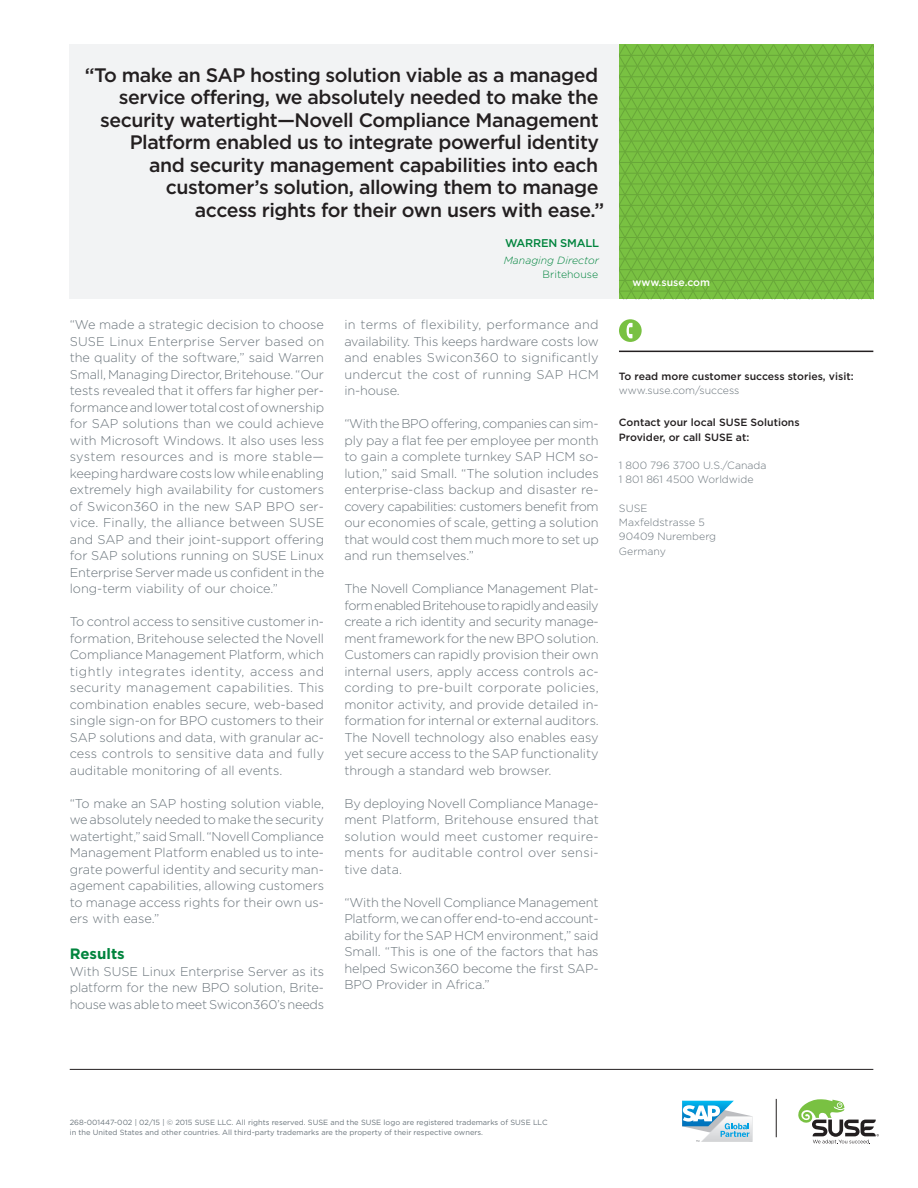
<style>
.page{position:relative;width:918px;height:1188px;background:#fff}
.page>*{position:absolute;margin:0;border:0;box-sizing:border-box;transform-origin:0 0}
.intro1_bold_13_16{font:500 19.5px "Gotham";letter-spacing:-.025em;color:#231f20}
.subhead_10_13-green{font:700 15px "Gotham";color:#00843d}
.body1{font:300 12.75px/16.5px "Gotham";letter-spacing:-.005em;color:#6a747b;text-align:justify}
.quote_attribution_bo{font:500 11.25px "Gotham";letter-spacing:-.02em;color:#00843d}
.caption_7_9_5{font:300 10.5px "Gotham";color:#6a747b}
.caption_7_9_5_bold{font:500 10.5px/14.2px "Gotham";color:#231f20}
.caption_7pt-italics{font:italic 300 10.5px "Gotham";color:#00843d}
.caption_7pt_bold{font:500 10.5px "Gotham";color:#fff}
.caption_7pt{font:300 10.5px "Gotham";color:#00843d}
.mousetype_legal{font:7.5px/10.5px "Gotham";color:#6a747b}
</style>
<div class="page">
<svg style="left:619px;top:45px;width:254px;height:254px;background:#75bb3f"></svg>
<hr style="left:619px;top:55px;width:254px;height:1px;background:#dcdddf">
<hr style="left:619px;top:66px;width:254px;height:1px;background:#dcdddf">
<hr style="left:619px;top:76px;width:254px;height:1px;background:#dcdddf">
<hr style="left:619px;top:87px;width:254px;height:1px;background:#dcdddf">
<hr style="left:619px;top:98px;width:254px;height:1px;background:#dcdddf">
<hr style="left:619px;top:109px;width:254px;height:1px;background:#dcdddf">
<hr style="left:619px;top:119px;width:254px;height:1px;background:#dcdddf">
<hr style="left:619px;top:130px;width:254px;height:1px;background:#dcdddf">
<hr style="left:619px;top:141px;width:254px;height:1px;background:#dcdddf">
<hr style="left:619px;top:151px;width:254px;height:1px;background:#dcdddf">
<hr style="left:619px;top:162px;width:254px;height:1px;background:#dcdddf">
<hr style="left:619px;top:184px;width:254px;height:1px;background:#dcdddf">
<hr style="left:619px;top:173px;width:254px;height:1px;background:#dcdddf">
<hr style="left:619px;top:194px;width:254px;height:1px;background:#dcdddf">
<hr style="left:619px;top:205px;width:254px;height:1px;background:#dcdddf">
<hr style="left:619px;top:216px;width:254px;height:1px;background:#dcdddf">
<hr style="left:619px;top:226px;width:254px;height:1px;background:#dcdddf">
<hr style="left:619px;top:248px;width:254px;height:1px;background:#dcdddf">
<hr style="left:619px;top:259px;width:254px;height:1px;background:#dcdddf">
<hr style="left:619px;top:269px;width:254px;height:1px;background:#dcdddf">
<hr style="left:619px;top:280px;width:254px;height:1px;background:#dcdddf">
<hr style="left:619px;top:291px;width:254px;height:1px;background:#dcdddf">
<hr style="left:619px;top:237px;width:254px;height:1px;background:#dcdddf">
<div style="left:70px;top:45px;width:549px;height:254px;background:#f2f3f4"></div>
<hr style="left:70px;top:1069px;width:803px;height:1px;background:#231f20">
<hr style="left:619px;top:351px;width:254px;height:1px;background:#231f20">
<div style="left:619px;top:319px;width:23px;height:23px;background:#79c142;border-radius:50%"></div>
<svg style="left:627px;top:323px;width:6px;height:15px"></svg>
<svg style="left:798px;top:1099px;width:81px;height:45px"></svg>
<hr style="left:776px;top:1099px;width:1px;height:38px;background:#231f20">
<svg style="left:682px;top:1100px;width:71px;height:42px"></svg>
<svg style="left:682px;top:1101px;width:70px;height:41px"></svg>
<p class="intro1_bold_13_16" style="left:85px;top:64px;width:515px">“To make an SAP hosting solution viable as a managed</p>
<p class="intro1_bold_13_16" style="left:119px;top:86px;width:481px">service offering, we absolutely needed to make the</p>
<p class="intro1_bold_13_16" style="left:100px;top:109px;width:500px">security watertight—Novell Compliance Management</p>
<p class="intro1_bold_13_16" style="left:130px;top:131px;width:471px">Platform enabled us to integrate powerful identity</p>
<p class="intro1_bold_13_16" style="left:149px;top:154px;width:451px">and security management capabilities into each</p>
<p class="intro1_bold_13_16" style="left:166px;top:176px;width:434px">customer’s solution, allowing them to manage</p>
<p class="intro1_bold_13_16" style="left:195px;top:199px;width:411px">access rights for their own users with ease.”</p>
<p class="quote_attribution_bo" style="left:505px;top:237px;width:95px">WARREN SMALL</p>
<p class="caption_7pt-italics" style="left:504px;top:255px;width:97px">Managing Director</p>
<p class="caption_7pt" style="left:543px;top:268px;width:57px">Britehouse</p>
<p class="body1" style="left:70px;top:316px;width:256px">“We made a strategic decision to choose SUSE Linux Enterprise Server based on the quality of the software,” said Warren Small, Managing Director, Britehouse. “Our tests revealed that it offers far higher per&shy;formance and lower total cost of ownership for SAP solutions than we could achieve with Microsoft Windows. It also uses less system resources and is more stable— keeping hardware costs low while enabling extremely high availability for customers of Swicon360 in the new SAP BPO ser&shy;vice. Finally, the alliance between SUSE and SAP and their joint-support offering for SAP solutions running on SUSE Linux Enterprise Server made us confident in the long-term viability of our choice.”</p>
<p class="body1" style="left:70px;top:613px;width:256px">To control access to sensitive customer in&shy;formation, Britehouse selected the Novell Compliance Management Platform, which tightly integrates identity, access and security management capabilities. This combination enables secure, web-based single sign-on for BPO customers to their SAP solutions and data, with granular ac&shy;cess controls to sensitive data and fully auditable monitoring of all events.</p>
<p class="body1" style="left:70px;top:795px;width:256px">“To make an SAP hosting solution viable, we absolutely needed to make the security watertight,” said Small. “Novell Compliance Management Platform enabled us to inte&shy;grate powerful identity and security man&shy;agement capabilities, allowing customers to manage access rights for their own us&shy;ers with ease.”</p>
<p class="subhead_10_13-green" style="left:70px;top:945px;width:57px">Results</p>
<p class="body1" style="left:70px;top:963px;width:256px">With SUSE Linux Enterprise Server as its platform for the new BPO solution, Brite&shy;house was able to meet Swicon360’s needs</p>
<p class="body1" style="left:344px;top:316px;width:256px">in terms of flexibility, performance and availability. This keeps hardware costs low and enables Swicon360 to significantly undercut the cost of running SAP HCM in-house.</p>
<p class="body1" style="left:344px;top:415px;width:256px">“With the BPO offering, companies can sim&shy;ply pay a flat fee per employee per month to gain a complete turnkey SAP HCM so&shy;lution,” said Small. “The solution includes enterprise-class backup and disaster re&shy;covery capabilities: customers benefit from our economies of scale, getting a solution that would cost them much more to set up and run themselves.”</p>
<p class="body1" style="left:344px;top:580px;width:256px">The Novell Compliance Management Plat&shy;form enabled Britehouse to rapidly and easily create a rich identity and security manage&shy;ment framework for the new BPO solution.<br>Customers can rapidly provision their own internal users, apply access controls ac&shy;cording to pre-built corporate policies, monitor activity, and provide detailed in&shy;formation for internal or external auditors.<br>The Novell technology also enables easy yet secure access to the SAP functionality through a standard web browser.</p>
<p class="body1" style="left:344px;top:795px;width:256px">By deploying Novell Compliance Manage&shy;ment Platform, Britehouse ensured that solution would meet customer require&shy;ments for auditable control over sensi&shy;tive data.</p>
<p class="body1" style="left:344px;top:894px;width:256px;text-align:left">“With the Novell Compliance Management Platform, we can offer end-to-end account&shy;ability for the SAP HCM environment,” said Small. “This is one of the factors that has helped Swicon360 become the first SAP-BPO Provider in Africa.”</p>
<p class="caption_7pt_bold" style="left:632px;top:276px;width:79px">www.suse.com</p>
<p class="caption_7_9_5_bold" style="left:619px;top:369px;width:236px">To read more customer success stories, visit:</p>
<p class="caption_7_9_5" style="left:619px;top:384px;width:122px">www.suse.com/success</p>
<p class="caption_7_9_5_bold" style="left:619px;top:415px;width:182px">Contact your local SUSE Solutions<br>Provider, or call SUSE at:</p>
<p class="caption_7_9_5" style="left:619px;top:459px;width:149px">1 800 796 3700 U.S./Canada</p>
<p class="caption_7_9_5" style="left:619px;top:473px;width:136px">1 801 861 4500 Worldwide</p>
<p class="caption_7_9_5" style="left:619px;top:501px;width:30px">SUSE</p>
<p class="caption_7_9_5" style="left:619px;top:516px;width:87px">Maxfeldstrasse 5</p>
<p class="caption_7_9_5" style="left:619px;top:530px;width:99px">90409 Nuremberg</p>
<p class="caption_7_9_5" style="left:619px;top:544px;width:49px">Germany</p>
<p class="mousetype_legal" style="left:70px;top:1117px;width:479px">268-001447-002 | 02/15 | © 2015 SUSE LLC. All rights reserved. SUSE and the SUSE logo are registered trademarks of SUSE LLC in the United States and other countries. All third-party trademarks are the property of their respective owners.</p>
</div>
